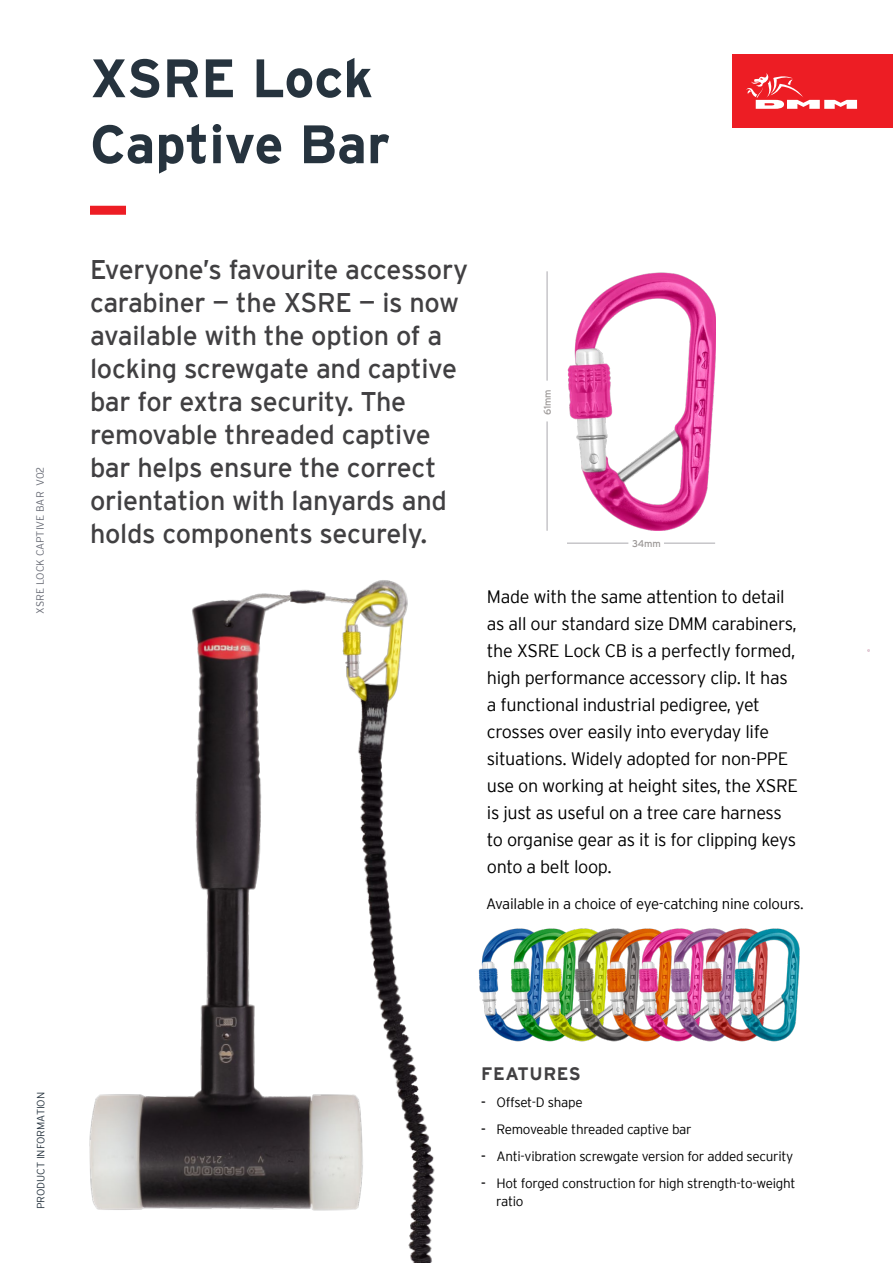
<style>
.page{position:relative;width:893px;height:1263px;background:#fff}
.page>*{position:absolute;margin:0;border:0;box-sizing:border-box;transform-origin:0 0}
.t1{font:700 54px/66px "Interstate";color:#26333e}
.t2{font:27px/33px "Interstate";letter-spacing:-.01em;color:#414042}
.t3{font:300 18px/27px "Interstate";letter-spacing:-.02em;color:#000}
.t4{font:700 18px "Interstate";letter-spacing:.03em;color:#414042}
.t5{font:300 15px "Interstate";letter-spacing:-.02em;color:#000}
.t6{font:300 13.5px/18px "Interstate";letter-spacing:-.02em;color:#000}
.t7{font:300 10.5px "Interstate";letter-spacing:-.005em;color:#686b75}
.t8{font:300 10.5px "Interstate";letter-spacing:-.005em;color:#26333e}
.t9{font:9.75px "Interstate";letter-spacing:-.025em;color:#9c9897}
.s1{font-weight:700;font-stretch:condensed;color:#414042}
</style>
<div class="page">
<img style="left:89px;top:580px;width:346px;height:683px">
<div style="left:90px;top:206px;width:36px;height:9px;background:#ed1d24"></div>
<div style="left:733px;top:54px;width:160px;height:73px;background:#ed1d24"></div>
<svg style="left:746px;top:73px;width:111px;height:36px"></svg>
<img style="left:478px;top:929px;width:32px;height:111px">
<img style="left:510px;top:928px;width:32px;height:114px">
<img style="left:542px;top:928px;width:33px;height:114px">
<img style="left:575px;top:928px;width:32px;height:114px">
<img style="left:607px;top:928px;width:32px;height:114px">
<img style="left:639px;top:928px;width:32px;height:114px">
<img style="left:671px;top:928px;width:32px;height:114px">
<img style="left:703px;top:928px;width:97px;height:114px">
<img style="left:567px;top:272px;width:148px;height:259px">
<hr style="left:547px;top:271px;width:1px;height:110px;background:#aaa9ae">
<hr style="left:547px;top:421px;width:1px;height:110px;background:#aaa9ae">
<hr style="left:567px;top:543px;width:61px;height:1px;background:#aaa9ae">
<hr style="left:664px;top:543px;width:51px;height:1px;background:#aaa9ae">
<p class="t7" style="left:34px;top:613px;width:148px;rotate:-90deg">XSRE LOCK CAPTIVE BAR V02</p>
<h1 class="t1" style="left:90px;top:45px;width:302px">XSRE Lock<br>Captive Bar</h1>
<p class="t2" style="left:90px;top:253px;width:379px">Everyone’s favourite accessory carabiner — the XSRE — is now available with the option of a locking screwgate and captive bar for extra security. The removable threaded captive bar helps ensure the correct orientation with lanyards and holds components securely.</p>
<p class="t9" style="left:542px;top:415px;width:27px;rotate:-90deg">61mm</p>
<p class="t9" style="left:632px;top:538px;width:30px">34mm</p>
<p class="t3" style="left:487px;top:583px;width:313px">Made with the same attention to detail as all our standard size DMM carabiners, the XSRE Lock CB is a perfectly formed, high performance accessory clip. It has a functional industrial pedigree, yet crosses over easily into everyday life situations. Widely adopted for non-PPE use on working at height sites, the XSRE is just as useful on a tree care harness to organise gear as it is for clipping keys onto a belt loop.</p>
<p class="t5" style="left:486px;top:895px;width:319px">Available in a choice of eye-catching nine colours.</p>
<p class="t8" style="left:35px;top:1209px;width:119px;rotate:-90deg">PRODUCT INFORMATION</p>
<p class="t4" style="left:481px;top:1064px;width:101px">FEATURES</p>
<p class="t6" style="left:481px;top:1093px;width:103px"><span class="s1">-</span> Offset-D shape</p>
<p class="t6" style="left:481px;top:1120px;width:212px"><span class="s1">-</span> Removeable threaded captive bar</p>
<p class="t6" style="left:481px;top:1147px;width:313px"><span class="s1">-</span> Anti-vibration screwgate version for added security</p>
<p class="t6" style="left:496px;top:1174px;width:301px;text-indent:-15px"><span class="s1">-</span> Hot forged construction for high strength-to-weight ratio</p>
</div>
